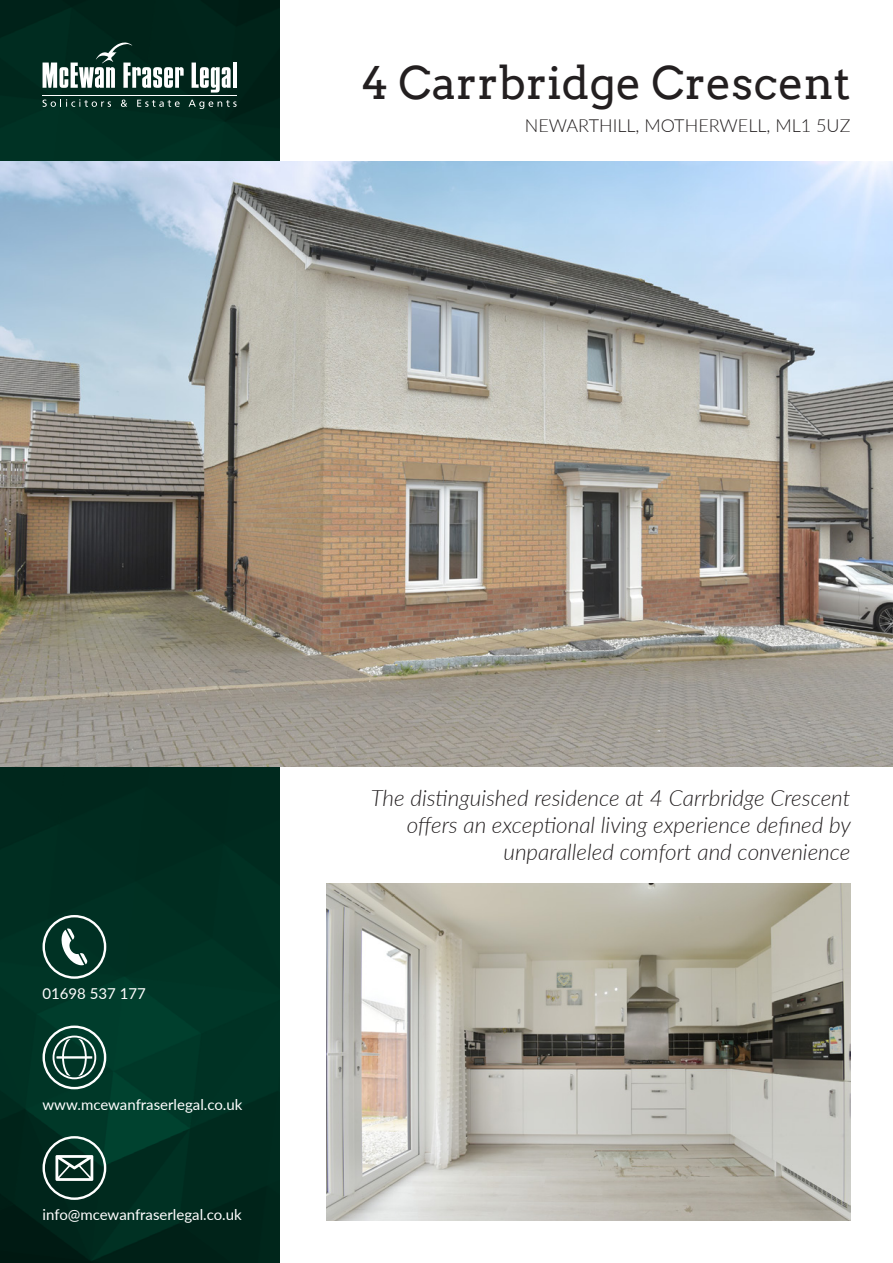
<style>
.page{position:relative;width:893px;height:1263px;background:#fff}
.page>*{position:absolute;margin:0;border:0;box-sizing:border-box;transform-origin:0 0}
.t1{font:45px "Arvo";color:#231f20}
.t2{font:italic 300 22.5px/27px "Lato";color:#231f20;text-align:right}
.t3{font:300 18px "Lato";color:#231f20}
.t4{font:15px "Lato";color:#fff}
</style>
<div class="page">
<img style="left:0;top:0;width:279px;height:1263px">
<img style="left:0;top:162px;width:893px;height:605px">
<svg style="left:43px;top:43px;width:141px;height:45px"></svg>
<svg style="left:192px;top:63px;width:39px;height:30px"></svg>
<hr style="left:233px;top:63px;width:4px;height:25px;background:#fff">
<hr style="left:43px;top:95px;width:194px;height:1px;background:#fff">
<svg style="left:43px;top:99px;width:68px;height:8px"></svg>
<svg style="left:121px;top:100px;width:6px;height:7px"></svg>
<svg style="left:137px;top:100px;width:43px;height:7px"></svg>
<svg style="left:189px;top:100px;width:48px;height:9px"></svg>
<img style="left:326px;top:883px;width:524px;height:337px">
<svg style="left:43px;top:915px;width:63px;height:64px;background:#335a4f"></svg>
<svg style="left:43px;top:1025px;width:63px;height:64px;background:#3a6559"></svg>
<svg style="left:43px;top:1136px;width:63px;height:64px;background:#3a5b52"></svg>
<h1 class="t1" style="left:361px;top:55px;width:491px">4 Carrbridge Crescent</h1>
<p class="t3" style="left:525px;top:113px;width:327px">NEWARTHILL, MOTHERWELL, ML1 5UZ</p>
<p class="t4" style="left:43px;top:983px;width:105px">01698 537 177</p>
<p class="t4" style="left:43px;top:1094px;width:201px">www.mcewanfraserlegal.co.uk</p>
<p class="t4" style="left:43px;top:1204px;width:201px">info@mcewanfraserlegal.co.uk</p>
<p class="t2" style="left:371px;top:783px;width:482px">The distinguished residence at 4 Carrbridge Crescent offers an exceptional living experience defined by unparalleled comfort and convenience</p>
</div>
